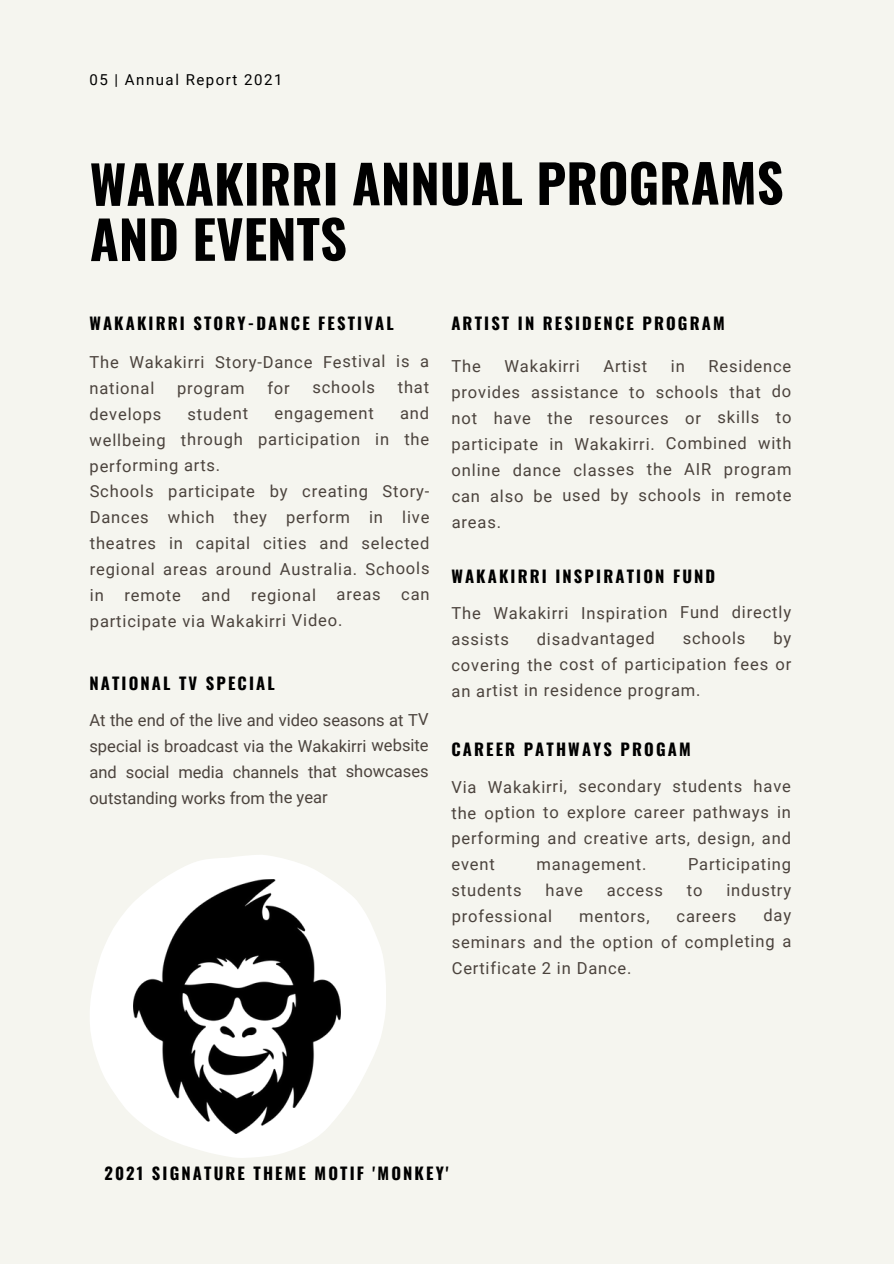
<style>
.page{position:relative;width:894px;height:1264px;background:#fff}
.page>*{position:absolute;margin:0;border:0;box-sizing:border-box;transform-origin:0 0}
.t1{font:700 52.5px/55.5px "Oswald";letter-spacing:-.005em;color:#000}
.t2{font:16.5px/26px "Roboto";letter-spacing:.05em;color:#4b433d;text-align:justify}
.t3{font:700 16.5px "Oswald";letter-spacing:.13em;color:#000}
.t4{font:15px "Roboto";letter-spacing:.1em;color:#000}
</style>
<div class="page">
<div style="left:0;top:0;width:893px;height:1263px;background:#f5f5ef"></div>
<svg style="left:90px;top:855px;width:295px;height:302px;fill:#fff"></svg>
<img style="left:134px;top:879px;width:207px;height:254px">
<p class="t4" style="left:89px;top:71px;width:195px">05 | Annual Report 2021</p>
<h1 class="t1" style="left:90px;top:154px;width:695px">WAKAKIRRI ANNUAL PROGRAMS<br>AND EVENTS</h1>
<p class="t3" style="left:89px;top:310px;width:306px">WAKAKIRRI STORY-DANCE FESTIVAL</p>
<p class="t2" style="left:89px;top:349px;width:341px">The Wakakirri Story-Dance Festival is a national</p>
<p class="t2" style="left:177px;top:375px;width:69px">program</p>
<p class="t2" style="left:267px;top:375px;width:24px">for</p>
<p class="t2" style="left:312px;top:375px;width:64px">schools</p>
<p class="t2" style="left:397px;top:374px;width:33px">that</p>
<p class="t2" style="left:89px;top:400px;width:341px;text-indent:310px">and wellbeing through participation in the performing arts.</p>
<p class="t2" style="left:90px;top:478px;width:341px">Schools participate by creating Story-Dances which they perform in live theatres in capital cities and selected regional areas around Australia. Schools in remote and regional areas can participate via Wakakirri Video.</p>
<p class="t2" style="left:89px;top:401px;width:73px">develops</p>
<p class="t2" style="left:187px;top:401px;width:62px">student</p>
<p class="t2" style="left:274px;top:400px;width:101px">engagement</p>
<p class="t3" style="left:89px;top:670px;width:187px">NATIONAL TV SPECIAL</p>
<p class="t2" style="left:89px;top:707px;width:341px">At the end of the live and video seasons at TV special is broadcast via the Wakakirri website and social media channels that showcases outstanding works from the year</p>
<p class="t3" style="left:451px;top:310px;width:275px">ARTIST IN RESIDENCE PROGRAM</p>
<p class="t2" style="left:451px;top:353px;width:341px;text-indent:257px">Residence provides assistance to schools that do not have the resources or skills to participate in Wakakirri. Combined with online dance classes the AIR program can also be used by schools in remote areas.</p>
<p class="t2" style="left:451px;top:353px;width:31px">The</p>
<p class="t2" style="left:504px;top:353px;width:77px">Wakakirri</p>
<p class="t2" style="left:603px;top:353px;width:45px">Artist</p>
<p class="t2" style="left:670px;top:353px;width:15px">in</p>
<p class="t3" style="left:451px;top:563px;width:265px">WAKAKIRRI INSPIRATION FUND</p>
<p class="t2" style="left:451px;top:599px;width:341px">The Wakakirri Inspiration Fund directly assists</p>
<p class="t2" style="left:451px;top:625px;width:341px;text-indent:322px">by covering the cost of participation fees or an artist in residence program.</p>
<p class="t2" style="left:536px;top:626px;width:119px">disadvantaged</p>
<p class="t2" style="left:682px;top:625px;width:64px">schools</p>
<p class="t3" style="left:451px;top:736px;width:241px">CAREER PATHWAYS PROGAM</p>
<p class="t2" style="left:451px;top:773px;width:341px">Via Wakakirri, secondary students have the option to explore career pathways in performing and creative arts, design, and event</p>
<p class="t2" style="left:536px;top:851px;width:112px">management.</p>
<p class="t2" style="left:687px;top:851px;width:105px">Participating</p>
<p class="t2" style="left:451px;top:877px;width:71px">students</p>
<p class="t2" style="left:545px;top:877px;width:39px">have</p>
<p class="t2" style="left:606px;top:877px;width:58px">access</p>
<p class="t2" style="left:686px;top:877px;width:17px">to</p>
<p class="t2" style="left:726px;top:877px;width:66px">industry</p>
<p class="t2" style="left:451px;top:903px;width:102px">professional</p>
<p class="t2" style="left:579px;top:903px;width:72px">mentors,</p>
<p class="t2" style="left:676px;top:903px;width:61px">careers</p>
<p class="t2" style="left:451px;top:902px;width:341px;text-indent:311px">day seminars and the option of completing a Certificate 2 in Dance.</p>
<p class="t3" style="left:104px;top:1160px;width:346px">2021 SIGNATURE THEME MOTIF 'MONKEY'</p>
</div>
